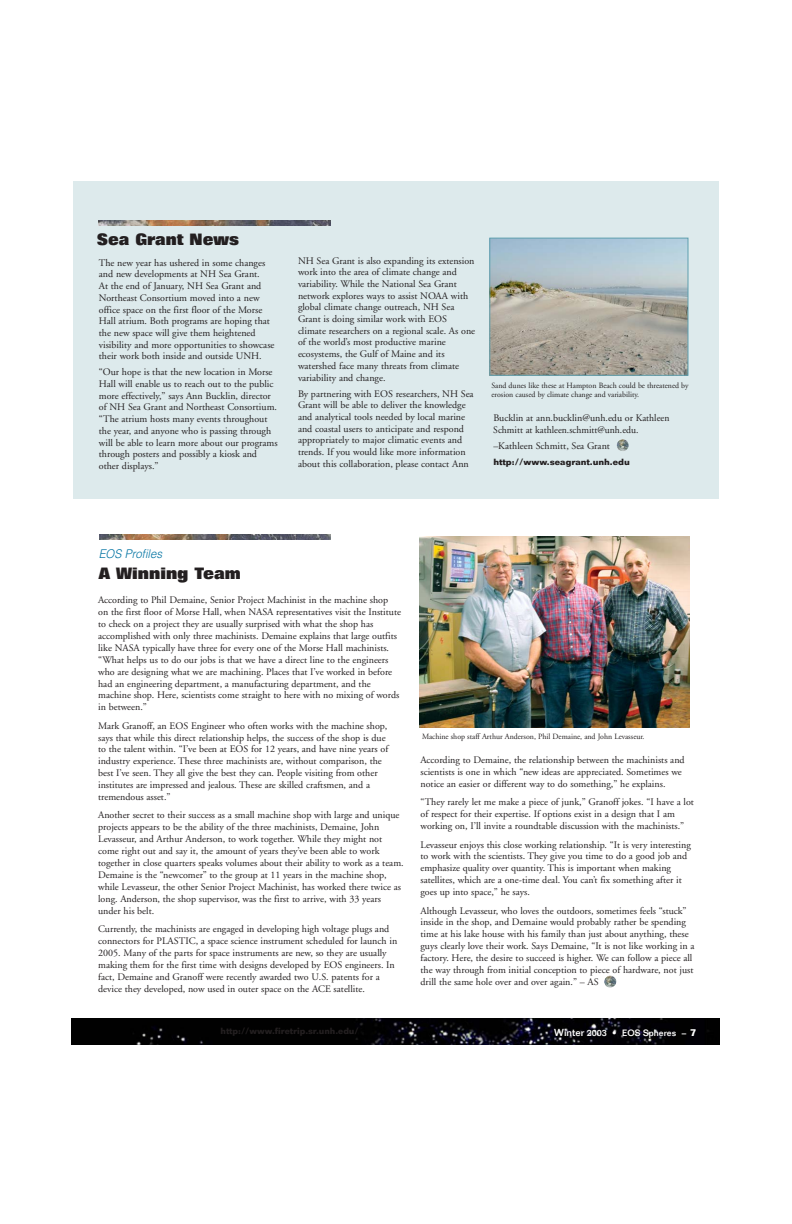
<style>
.page{position:relative;width:792px;height:1224px;background:#fff}
.page>*{position:absolute;margin:0;border:0;box-sizing:border-box;transform-origin:0 0}
.t1{font:800 16px "Folio";color:#231f20}
.t2{font:italic 300 12px "Helvetica";color:#0073a2;scale:.95 1}
.t3{font:10px/11.9px "Adobe Garamond";color:#231f20}
.t4{font:500 9px "Folio";color:#fff}
.t5{font:700 8.8px "Folio";color:#231f20;scale:.96 1}
.t6{font:700 8.8px "Folio";color:#231f20}
.t7{font:8px/9px "Adobe Garamond";color:#231f20}
.s1{font-size:10px}
.s2{font-weight:700;font-size:10px}
</style>
<div class="page">
<div style="left:73px;top:181px;width:646px;height:318px;background:#ddeaec"></div>
<img style="left:491px;top:240px;width:195px;height:134px">
<div style="left:489px;top:238px;width:199px;height:138px;border:1px solid #5fa0af"></div>
<img style="left:98px;top:220px;width:233px;height:5px">
<svg style="left:617px;top:439px;width:12px;height:12px"></svg>
<img style="left:71px;top:1018px;width:649px;height:27px">
<img style="left:100px;top:535px;width:230px;height:5px">
<img style="left:419px;top:536px;width:270px;height:192px">
<svg style="left:604px;top:975px;width:12px;height:13px"></svg>
<h1 class="t1" style="left:97px;top:233px;width:143px">Sea Grant News</h1>
<p class="t3" style="left:99px;top:258px;width:177px">The new year has ushered in some changes and new developments at NH Sea Grant.<br>At the end of January, NH Sea Grant and Northeast Consortium moved into a new office space on the first floor of the Morse Hall atrium. Both programs are hoping that the new space will give them heightened visibility and more opportunities to showcase their work both inside and outside UNH.</p>
<p class="t3" style="left:99px;top:367px;width:180px">“Our hope is that the new location in Morse Hall will enable us to reach out to the public more effectively,” says Ann Bucklin, director of NH Sea Grant and Northeast Consortium. “The atrium hosts many events throughout the year, and anyone who is passing through will be able to learn more about our programs through posters and possibly a kiosk and other displays.”</p>
<p class="t3" style="left:298px;top:255px;width:179px">NH Sea Grant is also expanding its extension work into the area of climate change and variability. While the National Sea Grant network explores ways to assist NOAA with global climate change outreach, NH Sea Grant is doing similar work with EOS climate researchers on a regional scale. As one of the world’s most productive marine ecosystems, the Gulf of Maine and its watershed face many threats from climate variability and change.</p>
<p class="t3" style="left:298px;top:388px;width:177px">By partnering with EOS researchers, NH Sea Grant will be able to deliver the knowledge and analytical tools needed by local marine and coastal users to anticipate and respond appropriately to major climatic events and trends. If you would like more information about this collaboration, please contact Ann</p>
<p class="t7" style="left:492px;top:381px;width:199px">Sand dunes like these at Hampton Beach could be threatened by erosion caused by climate change and variability.</p>
<p class="t3" style="left:493px;top:413px;width:178px">Bucklin at ann.bucklin@unh.edu or Kathleen<br>Schmitt at kathleen.schmitt@unh.edu.</p>
<p class="t3" style="left:493px;top:441px;width:118px">–Kathleen Schmitt, Sea Grant</p>
<p class="t6" style="left:493px;top:459px;width:138px">http://www.seagrant.unh.edu</p>
<p class="t2" style="left:99px;top:549px;width:68px">EOS Profiles</p>
<h1 class="t1" style="left:99px;top:567px;width:144px">A Winning Team</h1>
<p class="t3" style="left:98px;top:595px;width:304px">According to Phil Demaine, Senior Project Machinist in the machine shop<br>on the first floor of Morse Hall, when NASA representatives visit the Institute to check on a project they are usually surprised with what the shop has accomplished with only three machinists. Demaine explains that large outfits like NASA typically have three for every one of the Morse Hall machinists. “What helps us to do our jobs is that we have a direct line to the engineers who are designing what we are machining. Places that I’ve worked in before had an engineering department, a manufacturing department, and the machine shop. Here, scientists come straight to here with no mixing of words in between.”</p>
<p class="t3" style="left:98px;top:720px;width:292px">Mark Granoff, an EOS Engineer who often works with the machine shop, says that while this direct relationship helps, the success of the shop is due to the talent within. “I’ve been at EOS for 12 years, and have nine years of industry experience. These three machinists are, without comparison, the best I’ve seen. They all give the best they can. People visiting from other institutes are impressed and jealous. These are skilled craftsmen, and a tremendous asset.”</p>
<p class="t3" style="left:98px;top:810px;width:307px">Another secret to their success as a small machine shop with large and unique projects appears to be the ability of the three machinists, Demaine, John Levasseur, and Arthur Anderson, to work together. While they might not come right out and say it, the amount of years they’ve been able to work together in close quarters speaks volumes about their ability to work as a team.<br>Demaine is the “newcomer” to the group at 11 years in the machine shop, while Levasseur, the other Senior Project Machinist, has worked there twice as long. Anderson, the shop supervisor, was the first to arrive, with 33 years under his belt.</p>
<p class="t3" style="left:98px;top:924px;width:301px">Currently, the machinists are engaged in developing high voltage plugs and connectors for PLASTIC, a space science instrument scheduled for launch in 2005. Many of the parts for space instruments are new, so they are usually making them for the first time with designs developed by EOS engineers. In fact, Demaine and Granoff were recently awarded two U.S. patents for a device they developed, now used in outer space on the ACE satellite.</p>
<p class="t5" style="left:221px;top:1028px;width:145px">http://www.firetrip.sr.unh.edu/</p>
<p class="t7" style="left:422px;top:732px;width:224px">Machine shop staff Arthur Anderson, Phil Demaine, and John Levasseur.</p>
<p class="t3" style="left:420px;top:755px;width:266px">According to Demaine, the relationship between the machinists and scientists is one in which “new ideas are appreciated. Sometimes we notice an easier or different way to do something,” he explains.</p>
<p class="t3" style="left:420px;top:797px;width:275px">“They rarely let me make a piece of junk,” Granoff jokes. “I have a lot of respect for their expertise. If options exist in a design that I am working on, I’ll invite a roundtable discussion with the machinists.”</p>
<p class="t3" style="left:420px;top:839px;width:272px">Levasseur enjoys this close working relationship. “It is very interesting to work with the scientists. They give you time to do a good job and emphasize quality over quantity. This is important when making satellites, which are a one-time deal. You can’t fix something after it goes up into space,” he says.</p>
<p class="t3" style="left:420px;top:905px;width:276px">Although Levasseur, who loves the outdoors, sometimes feels “stuck” inside in the shop, and Demaine would probably rather be spending time at his lake house with his family than just about anything, these guys clearly love their work. Says Demaine, “It is not like working in a factory. Here, the desire to succeed is higher. We can follow a piece all the way through from initial conception to piece of hardware, not just drill the same hole over and over again.” – AS</p>
<p class="t4" style="left:554px;top:1029px;width:144px"><span class="s1">Winter</span> 2003 • EOS Spheres – <span class="s2">7</span></p>
</div>
